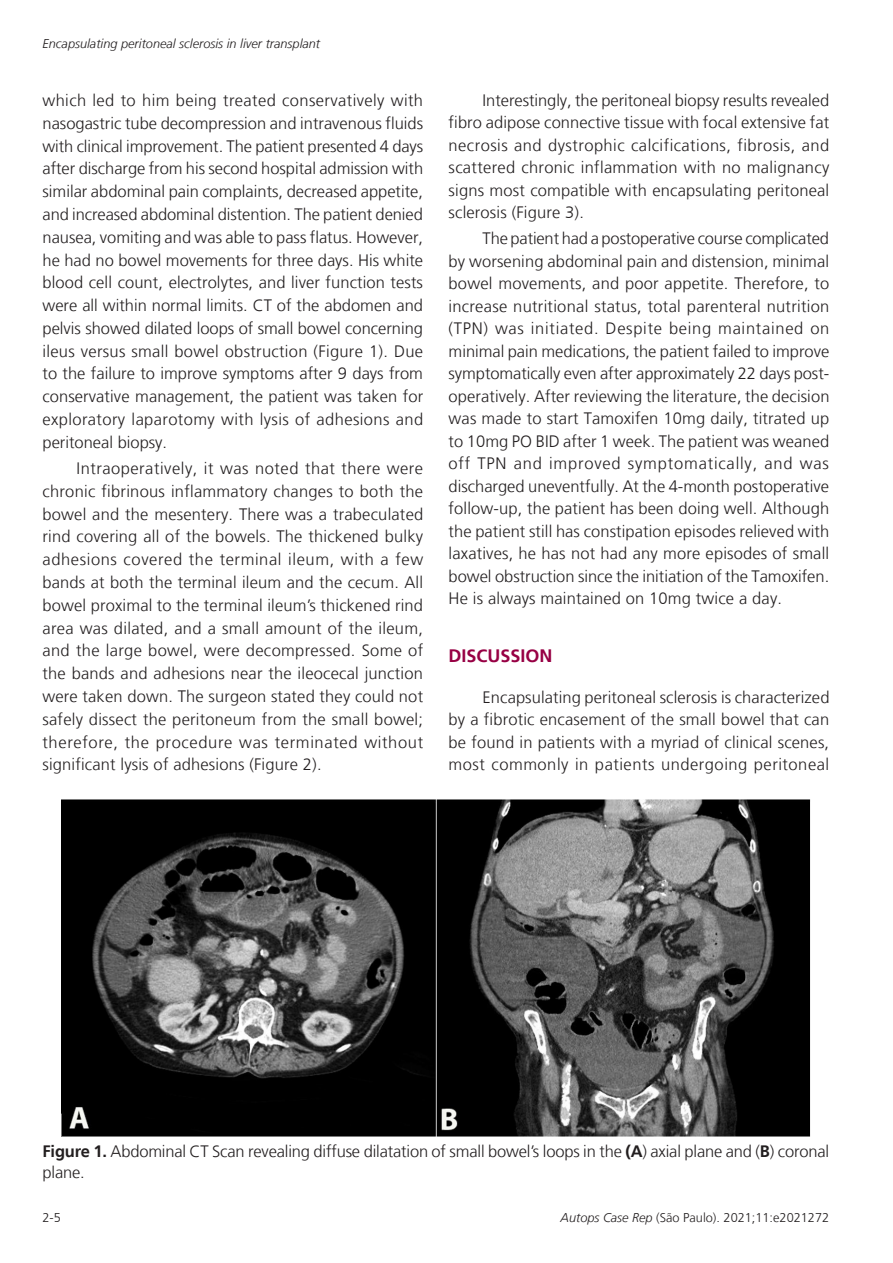
<style>
.page{position:relative;width:893px;height:1263px;background:#fff}
.page>*{position:absolute;margin:0;border:0;box-sizing:border-box;transform-origin:0 0}
.Heading1{font:700 18px "Frutiger LT";color:#970044}
.Paragraph{font:300 16.5px/22.8px "Frutiger LT";letter-spacing:.01em;color:#231f20;text-align:justify}
.FigureCaption{font:300 16.5px/21px "Frutiger LT";letter-spacing:-.01em;color:#231f20}
.t1{font:italic 300 12.75px "Frutiger LT";color:#231f20}
.t2{font:300 12.75px "Frutiger LT";color:#231f20}
.s1{font-weight:700}
.s2{font-style:italic}
</style>
<div class="page">
<img style="left:61px;top:800px;width:749px;height:336px">
<p class="t1" style="left:43px;top:37px;width:279px">Encapsulating peritoneal sclerosis in liver transplant</p>
<p class="Paragraph" style="left:43px;top:89px;width:382px">which led to him being treated conservatively with nasogastric tube decompression and intravenous fluids with clinical improvement. The patient presented 4 days after discharge from his second hospital admission with similar abdominal pain complaints, decreased appetite, and increased abdominal distention. The patient denied nausea, vomiting and was able to pass flatus. However, he had no bowel movements for three days. His white blood cell count, electrolytes, and liver function tests were all within normal limits. CT of the abdomen and pelvis showed dilated loops of small bowel concerning ileus versus small bowel obstruction (Figure 1). Due to the failure to improve symptoms after 9 days from conservative management, the patient was taken for exploratory laparotomy with lysis of adhesions and peritoneal biopsy.</p>
<p class="Paragraph" style="left:43px;top:457px;width:382px;text-indent:34px">Intraoperatively, it was noted that there were chronic fibrinous inflammatory changes to both the bowel and the mesentery. There was a trabeculated rind covering all of the bowels. The thickened bulky adhesions covered the terminal ileum, with a few bands at both the terminal ileum and the cecum. All bowel proximal to the terminal ileum’s thickened rind area was dilated, and a small amount of the ileum, and the large bowel, were decompressed. Some of the bands and adhesions near the ileocecal junction were taken down. The surgeon stated they could not safely dissect the peritoneum from the small bowel; therefore, the procedure was terminated without significant lysis of adhesions (Figure 2).</p>
<p class="Paragraph" style="left:449px;top:89px;width:382px;text-indent:34px">Interestingly, the peritoneal biopsy results revealed fibro adipose connective tissue with focal extensive fat necrosis and dystrophic calcifications, fibrosis, and scattered chronic inflammation with no malignancy signs most compatible with encapsulating peritoneal sclerosis (Figure 3).</p>
<p class="Paragraph" style="left:449px;top:228px;width:382px;text-indent:34px">The patient had a postoperative course complicated by worsening abdominal pain and distension, minimal bowel movements, and poor appetite. Therefore, to increase nutritional status, total parenteral nutrition (TPN) was initiated. Despite being maintained on minimal pain medications, the patient failed to improve symptomatically even after approximately 22 days post&shy;operatively. After reviewing the literature, the decision was made to start Tamoxifen 10mg daily, titrated up to 10mg PO BID after 1 week. The patient was weaned off TPN and improved symptomatically, and was discharged uneventfully. At the 4-month postoperative follow-up, the patient has been doing well. Although the patient still has constipation episodes relieved with laxatives, he has not had any more episodes of small bowel obstruction since the initiation of the Tamoxifen.<br>He is always maintained on 10mg twice a day.</p>
<p class="Heading1" style="left:449px;top:645px;width:106px">DISCUSSION</p>
<p class="Paragraph" style="left:449px;top:686px;width:382px;text-indent:34px">Encapsulating peritoneal sclerosis is characterized by a fibrotic encasement of the small bowel that can be found in patients with a myriad of clinical scenes, most commonly in patients undergoing peritoneal</p>
<p class="FigureCaption" style="left:43px;top:1141px;width:788px"><span class="s1">Figure 1.</span> Abdominal CT Scan revealing diffuse dilatation of small bowel’s loops in the <span class="s1">(A</span>) axial plane and (<span class="s1">B</span>) coronal plane.</p>
<p class="t2" style="left:43px;top:1210px;width:20px">2-5</p>
<p class="t2" style="left:561px;top:1210px;width:270px"><span class="s2">Autops Case Rep</span> (São Paulo). 2021;11:e2021272</p>
</div>
